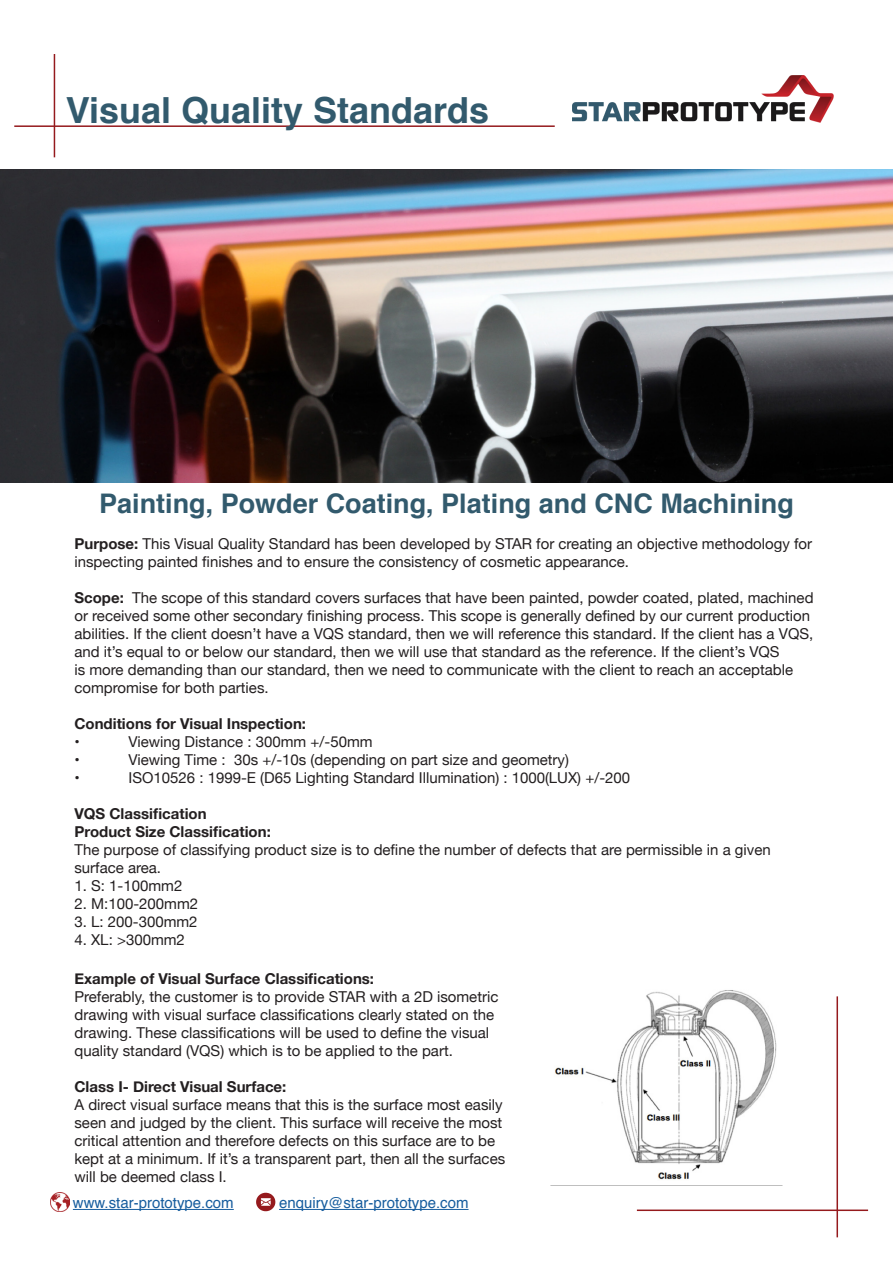
<style>
.page{position:relative;width:893px;height:1263px;background:#fff}
.page>*{position:absolute;margin:0;border:0;box-sizing:border-box;transform-origin:0 0}
.t1{font:700 36px "Helvetica";color:#325a6d}
.t2{font:700 27px "Helvetica";color:#325a6d}
.t3{font:15px/18px "Helvetica Neue";color:#231f20}
.t4{font:700 15px "Helvetica Neue";color:#231f20}
.t5{font:15px "Helvetica";color:#175d9e}
.s1{font-weight:700}
</style>
<div class="page">
<hr style="left:637px;top:1209px;width:231px;height:2px;background:#951a1d">
<hr style="left:836px;top:996px;width:2px;height:241px;background:#951a1d">
<hr style="left:279px;top:1209px;width:190px;height:1px;background:#175d9e">
<svg style="left:256px;top:1193px;width:19px;height:18px"></svg>
<img style="left:51px;top:1193px;width:18px;height:18px">
<hr style="left:73px;top:1209px;width:161px;height:1px;background:#175d9e">
<hr style="left:14px;top:125px;width:541px;height:2px;background:#951a1d">
<hr style="left:54px;top:54px;width:1px;height:103px;background:#951a1d">
<img style="left:573px;top:76px;width:261px;height:47px">
<img style="left:1px;top:170px;width:892px;height:312px">
<img style="left:555px;top:990px;width:222px;height:190px">
<p class="t1" style="left:66px;top:82px;width:425px">Visual Quality Standards</p>
<p class="t2" style="left:99px;top:482px;width:696px">Painting, Powder Coating, Plating and CNC Machining</p>
<p class="t3" style="left:74px;top:535px;width:739px"><span class="s1">Purpose:</span> This Visual Quality Standard has been developed by STAR for creating an objective methodology for inspecting painted finishes and to ensure the consistency of cosmetic appearance.</p>
<p class="t3" style="left:74px;top:589px;width:741px"><span class="s1">Scope:</span> The scope of this standard covers surfaces that have been painted, powder coated, plated, machined or received some other secondary finishing process. This scope is generally defined by our current production abilities. If the client doesn’t have a VQS standard, then we will reference this standard. If the client has a VQS, and it’s equal to or below our standard, then we will use that standard as the reference. If the client’s VQS<br>is more demanding than our standard, then we need to communicate with the client to reach an acceptable compromise for both parties.</p>
<p class="t4" style="left:74px;top:712px;width:233px">Conditions for Visual Inspection:</p>
<p class="t3" style="left:74px;top:733px;width:7px">•</p>
<p class="t3" style="left:128px;top:733px;width:246px">Viewing Distance : 300mm +/-50mm</p>
<p class="t3" style="left:74px;top:751px;width:7px">•</p>
<p class="t3" style="left:128px;top:751px;width:442px">Viewing Time : 30s +/-10s (depending on part size and geometry)</p>
<p class="t3" style="left:74px;top:769px;width:7px">•</p>
<p class="t3" style="left:128px;top:769px;width:503px">ISO10526 : 1999-E (D65 Lighting Standard Illumination) : 1000(LUX) +/-200</p>
<p class="t4" style="left:74px;top:802px;width:134px">VQS Classification</p>
<p class="t4" style="left:74px;top:820px;width:198px">Product Size Classification:</p>
<p class="t3" style="left:74px;top:841px;width:698px">The purpose of classifying product size is to define the number of defects that are permissible in a given surface area.</p>
<p class="t3" style="left:74px;top:877px;width:109px">1. S: 1-100mm2</p>
<p class="t3" style="left:74px;top:895px;width:125px">2. M:100-200mm2</p>
<p class="t3" style="left:74px;top:913px;width:125px">3. L: 200-300mm2</p>
<p class="t3" style="left:74px;top:931px;width:112px">4. XL: &gt;300mm2</p>
<p class="t4" style="left:74px;top:967px;width:301px">Example of Visual Surface Classifications:</p>
<p class="t3" style="left:74px;top:989px;width:425px">Preferably, the customer is to provide STAR with a 2D isometric drawing with visual surface classifications clearly stated on the drawing. These classifications will be used to define the visual quality standard (VQS) which is to be applied to the part.</p>
<p class="t4" style="left:74px;top:1075px;width:213px">Class I- Direct Visual Surface:</p>
<p class="t3" style="left:74px;top:1097px;width:432px">A direct visual surface means that this is the surface most easily seen and judged by the client. This surface will receive the most critical attention and therefore defects on this surface are to be kept at a minimum. If it’s a transparent part, then all the surfaces will be deemed class I.</p>
<p class="t5" style="left:73px;top:1191px;width:162px">www.star-prototype.com</p>
<p class="t5" style="left:279px;top:1191px;width:191px">enquiry@star-prototype.com</p>
</div>
